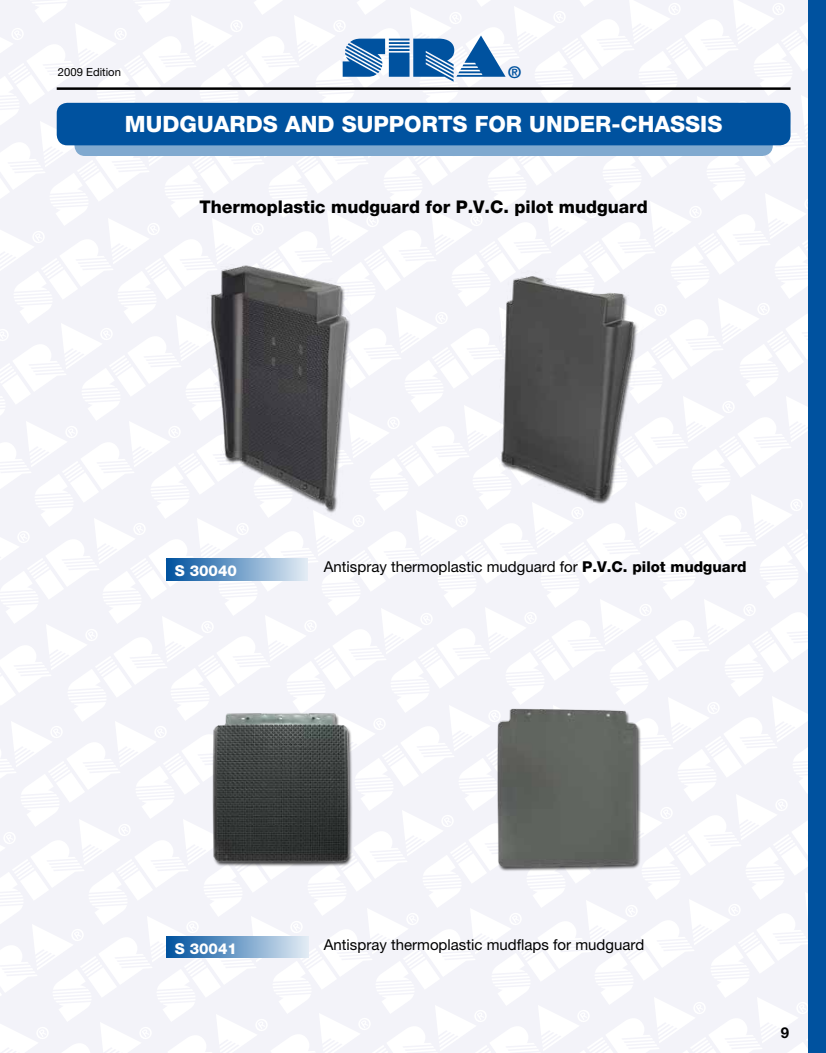
<style>
.page{position:relative;width:826px;height:1053px;background:#fff}
.page>*{position:absolute;margin:0;border:0;box-sizing:border-box;transform-origin:0 0}
.t1{font:56.88px "Cg Sinaloa";color:#00529f;scale:1.1 1}
.t2{font:800 22.5px "Helvetica Neue";color:#fff}
.t3{font:800 17.5px "Helvetica Neue";color:#000}
.t4{font:700 16.25px "Helvetica Neue";color:#00529f}
.t5{font:15px "Helvetica Neue";color:#000}
.t6{font:800 15px "Helvetica Neue";color:#fff}
.t7{font:700 15px "Helvetica Neue";color:#000}
.t8{font:11.25px "Helvetica Neue";color:#000}
.s1{font-weight:800}
</style>
<div class="page">
<div style="left:0;top:0;width:815px;height:1052px;background:#f3f3f9"></div>
<div style="left:808px;top:0;width:18px;height:1052px;background:#00529f"></div>
<div style="left:74px;top:113px;width:698px;height:43px;background:#80a9cf;border-radius:11px"></div>
<div style="left:57px;top:103px;width:733px;height:42px;background:#00529f;border-radius:11px"></div>
<hr style="left:57px;top:87px;width:733px;height:3px;background:#000">
<div style="left:167px;top:559px;width:140px;height:21px;background:linear-gradient(to right,#00529f,#e1eaf4)"></div>
<img style="left:179px;top:249px;width:194px;height:266px">
<img style="left:470px;top:249px;width:198px;height:264px">
<div style="left:167px;top:936px;width:141px;height:21px;background:linear-gradient(to right,#00529f,#e2ebf4)"></div>
<img style="left:190px;top:682px;width:176px;height:213px">
<img style="left:489px;top:700px;width:160px;height:171px">
<h1 class="t1" style="left:341px;top:23px;width:152px">SIRA</h1>
<p class="t4" style="left:508px;top:62px;width:14px">®</p>
<h2 class="t2" style="left:125px;top:111px;width:599px">MUDGUARDS AND SUPPORTS FOR UNDER-CHASSIS</h2>
<p class="t8" style="left:58px;top:65px;width:64px">2009 Edition</p>
<p class="t3" style="left:199px;top:196px;width:450px">Thermoplastic mudguard for P.V.C. pilot mudguard</p>
<p class="t6" style="left:175px;top:562px;width:63px">S 30040</p>
<p class="t5" style="left:324px;top:557px;width:424px">Antispray thermoplastic mudguard for <span class="s1">P.V.C. pilot mudguard</span></p>
<p class="t6" style="left:175px;top:939px;width:63px">S 30041</p>
<p class="t5" style="left:324px;top:935px;width:322px">Antispray thermoplastic mudflaps for mudguard</p>
<p class="t7" style="left:781px;top:1022px;width:10px">9</p>
</div>
